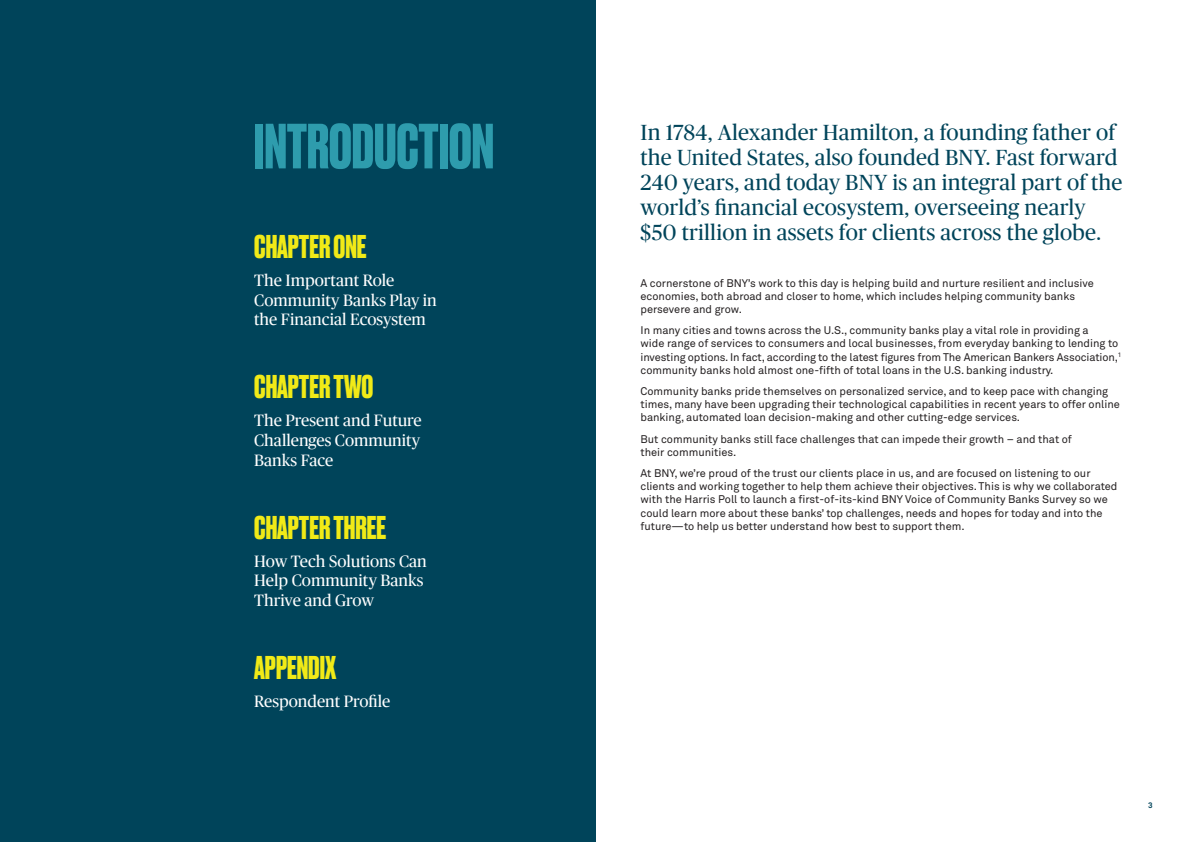
<style>
.page{position:relative;width:1191px;height:842px;background:#fff}
.page>*{position:absolute;margin:0;border:0;box-sizing:border-box;transform-origin:0 0}
._01_-_Header_Extendend_47pt{font:700 60px "Druk";color:#2e9cad}
.By_The_Numbers_number{font:700 31px "Druk";color:#f1ea17}
.Standfirst{font:22px/25px "Publico Pro";letter-spacing:.01em;color:#00445a}
.By_The_Numbers_small_text{font:16.5px/19.8px "Publico Pro";color:#fff}
.t1{font:11px/13.2px "Akkurat";color:#231f20}
.Page_Header{font:700 8px "Akkurat Pro";color:#00445a}
</style>
<div class="page">
<div style="left:0;top:0;width:595px;height:842px;background:#00445a"></div>
<p class="_01_-_Header_Extendend_47pt" style="left:254px;top:105px;width:241px">INTRODUCTION</p>
<p class="Standfirst" style="left:640px;top:119px;width:483px">In 1784, Alexander Hamilton, a founding father of the United States, also founded BNY. Fast forward 240 years, and today BNY is an integral part of the world’s financial ecosystem, overseeing nearly $50 trillion in assets for clients across the globe.</p>
<p class="By_The_Numbers_number" style="left:254px;top:225px;width:114px">CHAPTER ONE</p>
<p class="By_The_Numbers_small_text" style="left:254px;top:269px;width:184px">The Important Role<br>Community Banks Play in the Financial Ecosystem</p>
<p class="t1" style="left:640px;top:276px;width:455px">A cornerstone of BNY’s work to this day is helping build and nurture resilient and inclusive economies, both abroad and closer to home, which includes helping community banks persevere and grow.</p>
<p class="t1" style="left:640px;top:324px;width:482px">In many cities and towns across the U.S., community banks play a vital role in providing a<br>wide range of services to consumers and local businesses, from everyday banking to lending to investing options. In fact, according to the latest figures from The American Bankers Association,<sup>1 </sup>community banks hold almost one-fifth of total loans in the U.S. banking industry.</p>
<p class="t1" style="left:640px;top:385px;width:481px">Community banks pride themselves on personalized service, and to keep pace with changing times, many have been upgrading their technological capabilities in recent years to offer online banking, automated loan decision-making and other cutting-edge services.</p>
<p class="t1" style="left:640px;top:432px;width:433px">But community banks still face challenges that can impede their growth – and that of their communities.</p>
<p class="t1" style="left:640px;top:467px;width:478px">At BNY, we’re proud of the trust our clients place in us, and are focused on listening to our clients and working together to help them achieve their objectives. This is why we collaborated with the Harris Poll to launch a first-of-its-kind BNY Voice of Community Banks Survey so we could learn more about these banks’ top challenges, needs and hopes for today and into the future—to help us better understand how best to support them.</p>
<p class="By_The_Numbers_number" style="left:254px;top:366px;width:121px">CHAPTER TWO</p>
<p class="By_The_Numbers_small_text" style="left:254px;top:410px;width:169px;text-align:justify">The Present and Future Challenges Community Banks Face</p>
<p class="By_The_Numbers_number" style="left:254px;top:506px;width:133px">CHAPTER THREE</p>
<p class="By_The_Numbers_small_text" style="left:254px;top:550px;width:174px">How Tech Solutions Can<br>Help Community Banks<br>Thrive and Grow</p>
<p class="By_The_Numbers_number" style="left:254px;top:646px;width:83px">APPENDIX</p>
<p class="By_The_Numbers_small_text" style="left:254px;top:690px;width:138px">Respondent Profile</p>
<p class="Page_Header" style="left:1148px;top:800px;width:6px">3</p>
</div>
